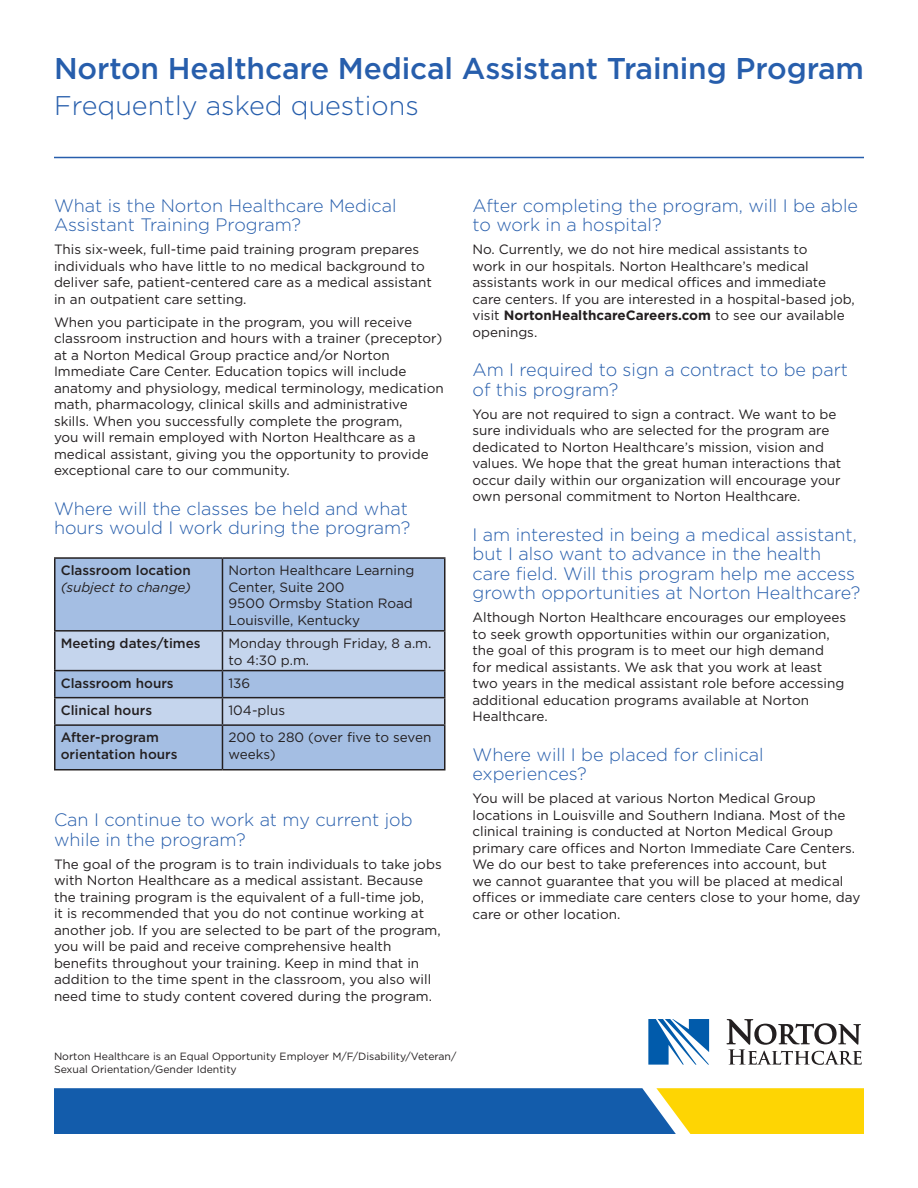
<style>
.page{position:relative;width:918px;height:1188px;background:#fff}
.page>*{position:absolute;margin:0;border:0;box-sizing:border-box;transform-origin:0 0}
.t1{font:500 30px "Gotham";letter-spacing:-.005em;color:#275eac}
.t2{font:300 27px "Gotham";color:#275eac}
.t3{font:300 18px/19.5px "Gotham";color:#275eac}
.t4{font:13.5px/16.5px "Gotham";color:#231f20}
.t5{font:500 13.5px/16.5px "Gotham";color:#231f20}
.t6{font:italic 13.5px "Gotham";color:#231f20}
.t7{font:10.5px/12.6px "Gotham";color:#231f20}
.s1{font-weight:700}
</style>
<div class="page">
<svg style="left:54px;top:1088px;width:810px;height:46px;background:#4e7b86"></svg>
<svg style="left:648px;top:1019px;width:61px;height:46px"></svg>
<svg style="left:727px;top:1019px;width:135px;height:46px"></svg>
<hr style="left:54px;top:157px;width:810px;height:1px;background:#275eac">
<div style="left:56px;top:559px;width:388px;height:210px;background:#a4bee3"></div>
<hr style="left:54px;top:557px;width:168px;height:2px;background:#231f20">
<hr style="left:54px;top:559px;width:2px;height:71px;background:#231f20">
<hr style="left:222px;top:557px;width:224px;height:2px;background:#231f20">
<hr style="left:222px;top:559px;width:1px;height:71px;background:#231f20">
<hr style="left:444px;top:559px;width:2px;height:71px;background:#231f20">
<hr style="left:54px;top:630px;width:168px;height:2px;background:#231f20">
<hr style="left:54px;top:632px;width:2px;height:38px;background:#231f20">
<hr style="left:222px;top:630px;width:224px;height:2px;background:#231f20">
<hr style="left:444px;top:632px;width:2px;height:38px;background:#231f20">
<hr style="left:54px;top:670px;width:168px;height:1px;background:#231f20">
<hr style="left:54px;top:671px;width:2px;height:26px;background:#231f20">
<hr style="left:222px;top:670px;width:224px;height:1px;background:#231f20">
<hr style="left:444px;top:671px;width:2px;height:26px;background:#231f20">
<hr style="left:54px;top:697px;width:168px;height:1px;background:#231f20">
<hr style="left:54px;top:698px;width:2px;height:26px;background:#231f20">
<hr style="left:222px;top:697px;width:224px;height:1px;background:#231f20">
<svg style="left:55px;top:631px;width:390px;height:93px;background:#b4c6e1"></svg>
<hr style="left:444px;top:698px;width:2px;height:26px;background:#231f20">
<hr style="left:54px;top:724px;width:168px;height:2px;background:#231f20">
<hr style="left:54px;top:726px;width:2px;height:43px;background:#231f20">
<hr style="left:222px;top:724px;width:224px;height:2px;background:#231f20">
<hr style="left:222px;top:726px;width:1px;height:43px;background:#231f20">
<hr style="left:444px;top:726px;width:2px;height:43px;background:#231f20">
<hr style="left:54px;top:769px;width:168px;height:1px;background:#231f20">
<hr style="left:222px;top:769px;width:224px;height:1px;background:#231f20">
<h1 class="t1" style="left:54px;top:51px;width:812px">Norton Healthcare Medical Assistant Training Program</h1>
<h2 class="t2" style="left:54px;top:91px;width:366px">Frequently asked questions</h2>
<h3 class="t3" style="left:54px;top:195px;width:344px">What is the Norton Healthcare Medical<br>Assistant Training Program?</h3>
<p class="t4" style="left:54px;top:241px;width:379px">This six-week, full-time paid training program prepares individuals who have little to no medical background to deliver safe, patient-centered care as a medical assistant in an outpatient care setting.</p>
<p class="t4" style="left:54px;top:313px;width:391px">When you participate in the program, you will receive classroom instruction and hours with a trainer (preceptor) at a Norton Medical Group practice and/or Norton Immediate Care Center. Education topics will include anatomy and physiology, medical terminology, medication math, pharmacology, clinical skills and administrative skills. When you successfully complete the program,<br>you will remain employed with Norton Healthcare as a medical assistant, giving you the opportunity to provide exceptional care to our community.</p>
<h3 class="t3" style="left:54px;top:498px;width:358px">Where will the classes be held and what hours would I work during the program?</h3>
<p class="t5" style="left:61px;top:562px;width:131px">Classroom location</p>
<p class="t6" style="left:61px;top:580px;width:132px">(subject to change)</p>
<p class="t4" style="left:228px;top:562px;width:187px">Norton Healthcare Learning<br>Center, Suite 200<br>9500 Ormsby Station Road<br>Louisville, Kentucky</p>
<p class="t5" style="left:61px;top:635px;width:141px">Meeting dates/times</p>
<p class="t4" style="left:228px;top:635px;width:204px">Monday through Friday, 8 a.m. to 4:30 p.m.</p>
<p class="t5" style="left:61px;top:675px;width:114px">Classroom hours</p>
<p class="t4" style="left:228px;top:675px;width:23px">136</p>
<p class="t5" style="left:61px;top:702px;width:93px">Clinical hours</p>
<p class="t4" style="left:228px;top:702px;width:58px">104-plus</p>
<p class="t5" style="left:61px;top:729px;width:118px">After-program orientation hours</p>
<p class="t4" style="left:228px;top:729px;width:204px">200 to 280 (over five to seven weeks)</p>
<h3 class="t3" style="left:54px;top:810px;width:360px">Can I continue to work at my current job while in the program?</h3>
<p class="t4" style="left:54px;top:856px;width:389px">The goal of the program is to train individuals to take jobs with Norton Healthcare as a medical assistant. Because the training program is the equivalent of a full-time job,<br>it is recommended that you do not continue working at another job. If you are selected to be part of the program, you will be paid and receive comprehensive health benefits throughout your training. Keep in mind that in addition to the time spent in the classroom, you also will need time to study content covered during the program.</p>
<h3 class="t3" style="left:472px;top:195px;width:387px">After completing the program, will I be able to work in a hospital?</h3>
<p class="t4" style="left:472px;top:241px;width:384px">No. Currently, we do not hire medical assistants to<br>work in our hospitals. Norton Healthcare’s medical assistants work in our medical offices and immediate care centers. If you are interested in a hospital-based job, visit <span class="s1">NortonHealthcareCareers.com</span> to see our available openings.</p>
<h3 class="t3" style="left:472px;top:360px;width:377px">Am I required to sign a contract to be part of this program?</h3>
<p class="t4" style="left:472px;top:405px;width:370px">You are not required to sign a contract. We want to be sure individuals who are selected for the program are dedicated to Norton Healthcare’s mission, vision and values. We hope that the great human interactions that occur daily within our organization will encourage your own personal commitment to Norton Healthcare.</p>
<h3 class="t3" style="left:472px;top:524px;width:389px">I am interested in being a medical assistant, but I also want to advance in the health care field. Will this program help me access growth opportunities at Norton Healthcare?</h3>
<p class="t4" style="left:472px;top:609px;width:375px">Although Norton Healthcare encourages our employees to seek growth opportunities within our organization, the goal of this program is to meet our high demand for medical assistants. We ask that you work at least two years in the medical assistant role before accessing additional education programs available at Norton Healthcare.</p>
<h3 class="t3" style="left:472px;top:744px;width:293px">Where will I be placed for clinical experiences?</h3>
<p class="t4" style="left:472px;top:790px;width:389px">You will be placed at various Norton Medical Group locations in Louisville and Southern Indiana. Most of the clinical training is conducted at Norton Medical Group primary care offices and Norton Immediate Care Centers.<br>We do our best to take preferences into account, but<br>we cannot guarantee that you will be placed at medical offices or immediate care centers close to your home, day care or other location.</p>
<p class="t7" style="left:54px;top:1050px;width:404px">Norton Healthcare is an Equal Opportunity Employer M/F/Disability/Veteran/<br>Sexual Orientation/Gender Identity</p>
</div>
